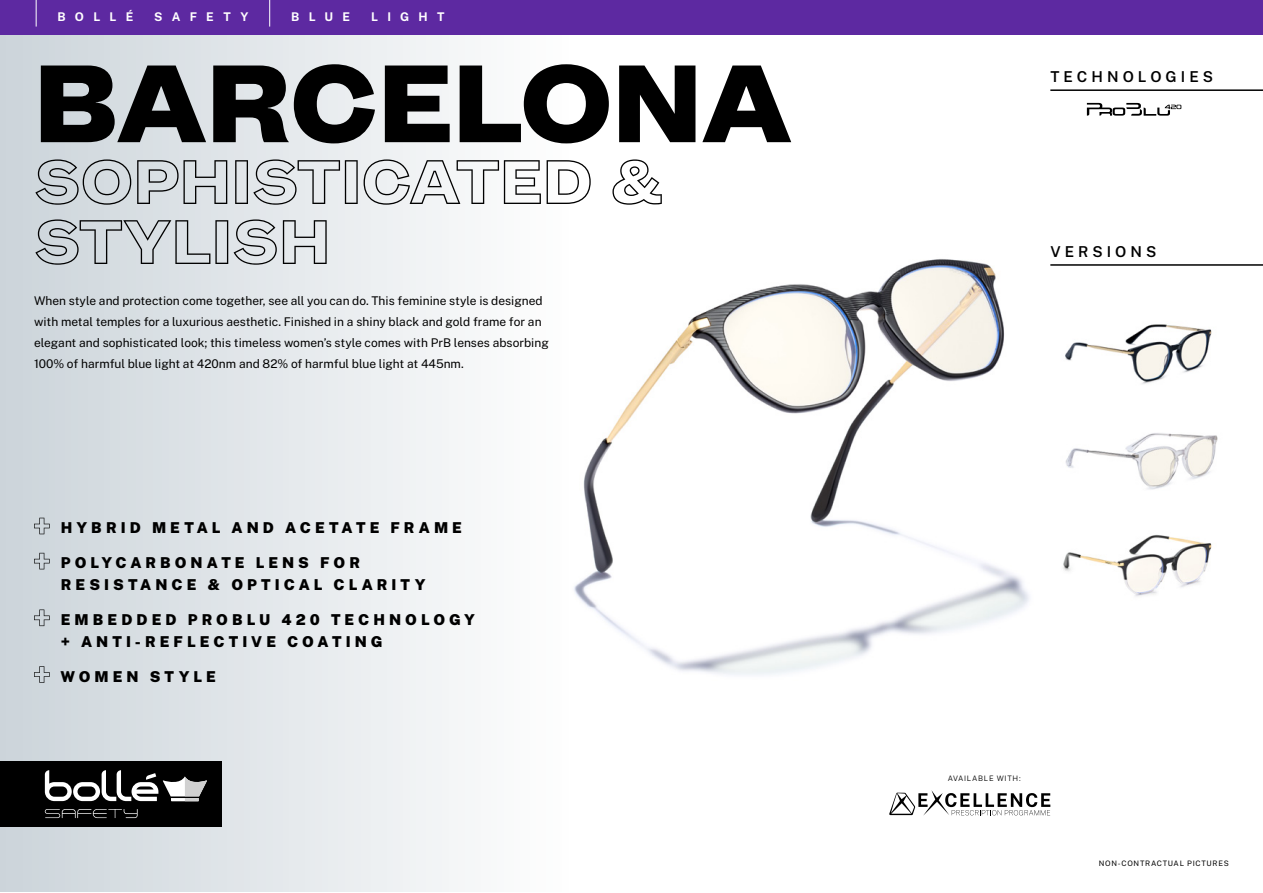
<style>
.page{position:relative;width:1263px;height:893px;background:#fff}
.page>*{position:absolute;margin:0;border:0;box-sizing:border-box;transform-origin:0 0}
.t1{font:900 105px "Mint Grotesk V1.1";color:#000}
.t2{font:60px/60px "Mint Grotesk Outline";color:#000}
.t3{font:900 15px/21.6px "Public Sans";letter-spacing:.27em;color:#000}
.t4{font:600 15px "Public Sans";letter-spacing:.27em;color:#000}
.t5{font:12px/21px "Public Sans";color:#000}
.t6{font:700 12px "Public Sans";letter-spacing:.77em;color:#fff}
.t7{font:7.5px "Public Sans";letter-spacing:.1em;color:#000}
.t8{font:300 7.5px "Public Sans";letter-spacing:.1em;color:#000}
</style>
<div class="page">
<div style="left:0;top:0;width:1262px;height:892px;background:linear-gradient(to right,#dae0e5,#fff)"></div>
<img style="left:558px;top:242px;width:492px;height:465px">
<img style="left:1055px;top:315px;width:169px;height:75px">
<img style="left:1055px;top:422px;width:169px;height:76px">
<img style="left:1055px;top:525px;width:169px;height:83px">
<div style="left:0;top:0;width:1263px;height:34px;background:#5d29a1"></div>
<svg style="left:1087px;top:103px;width:94px;height:13px"></svg>
<div style="left:0;top:761px;width:222px;height:66px;background:#000"></div>
<svg style="left:45px;top:809px;width:93px;height:9px"></svg>
<svg style="left:45px;top:770px;width:162px;height:31px"></svg>
<svg style="left:34px;top:518px;width:16px;height:16px"></svg>
<svg style="left:34px;top:553px;width:16px;height:16px"></svg>
<svg style="left:34px;top:609px;width:16px;height:17px"></svg>
<svg style="left:34px;top:666px;width:16px;height:17px"></svg>
<hr style="left:1050px;top:264px;width:213px;height:2px;background:#000">
<hr style="left:1050px;top:89px;width:213px;height:2px;background:#000">
<svg style="left:36px;top:0;width:1px;height:27px"></svg>
<svg style="left:269px;top:0;width:1px;height:27px"></svg>
<svg style="left:889px;top:790px;width:161px;height:26px"></svg>
<p class="t6" style="left:58px;top:8px;width:77px">BOLLÉ</p>
<p class="t6" style="left:154px;top:8px;width:96px">SAFETY</p>
<p class="t6" style="left:291px;top:8px;width:61px">BLUE</p>
<p class="t6" style="left:371px;top:8px;width:75px">LIGHT</p>
<h1 class="t1" style="left:34px;top:38px;width:759px">BARCELONA</h1>
<h2 class="t2" style="left:34px;top:152px;width:631px">SOPHISTICATED &amp;<br>STYLISH</h2>
<p class="t5" style="left:34px;top:289px;width:516px">When style and protection come together, see all you can do. This feminine style is designed with metal temples for a luxurious aesthetic. Finished in a shiny black and gold frame for an elegant and sophisticated look; this timeless women’s style comes with PrB lenses absorbing 100% of harmful blue light at 420nm and 82% of harmful blue light at 445nm.</p>
<p class="t3" style="left:61px;top:516px;width:403px">HYBRID METAL AND ACETATE FRAME</p>
<p class="t3" style="left:61px;top:551px;width:366px">POLYCARBONATE LENS FOR<br>RESISTANCE &amp; OPTICAL CLARITY</p>
<p class="t3" style="left:61px;top:608px;width:416px">EMBEDDED PROBLU 420 TECHNOLOGY + ANTI-REFLECTIVE COATING</p>
<p class="t3" style="left:61px;top:665px;width:157px">WOMEN STYLE</p>
<p class="t4" style="left:1050px;top:66px;width:164px">TECHNOLOGIES</p>
<p class="t4" style="left:1050px;top:240px;width:107px">VERSIONS</p>
<p class="t8" style="left:948px;top:773px;width:74px">AVAILABLE WITH:</p>
<p class="t7" style="left:1099px;top:858px;width:132px">NON-CONTRACTUAL PICTURES</p>
</div>
